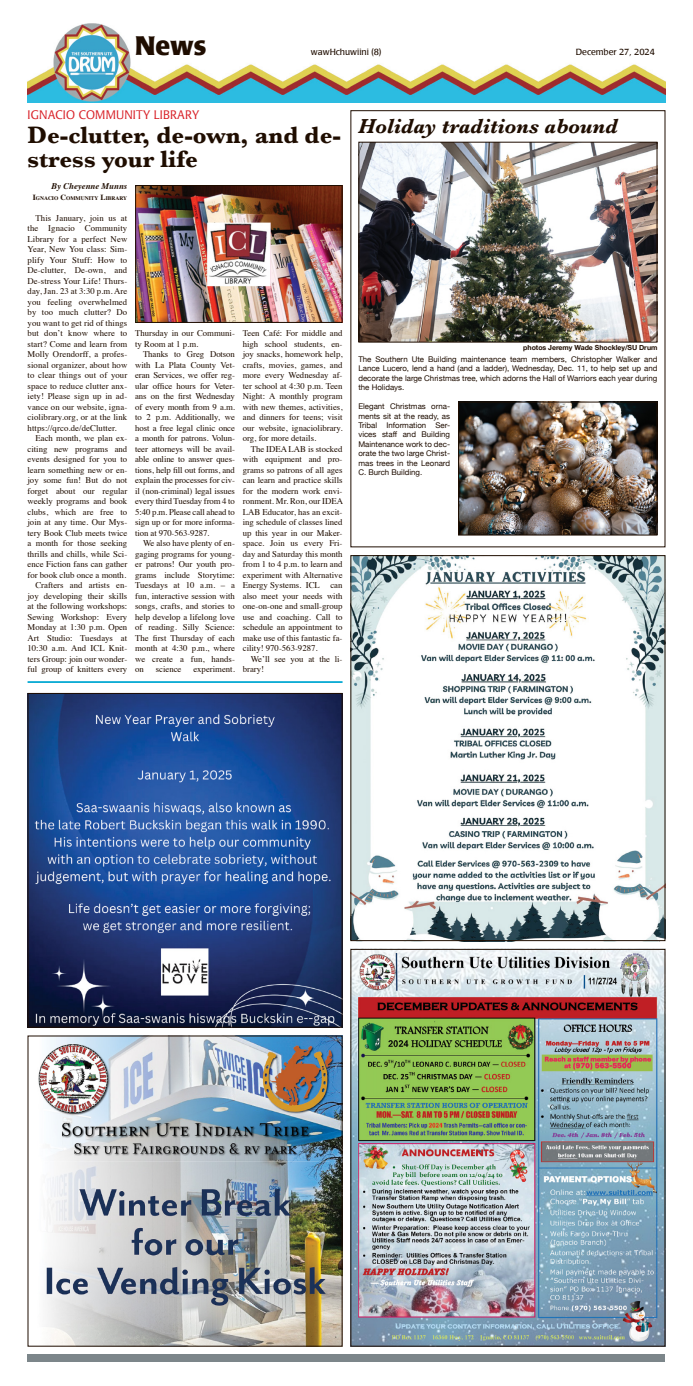
<style>
.page{position:relative;width:693px;height:1386px;background:#fff}
.page>*{position:absolute;margin:0;border:0;box-sizing:border-box;transform-origin:0 0}
.t1{font:700 26.25px "Poppl Laudatio";color:#1f0d00}
.t2{font:700 24.5px/23.6px "Baskerville";color:#1f0d00}
.t3{font:italic 700 21px "Baskerville";color:#1f0d00}
.t4{font:300 12.25px "Poppl Laudatio";letter-spacing:.015em;color:#d81f26}
.t5{font:8.75px/10.5px "Times";color:#1f0d00;text-align:justify}
.t6{font:8.75px "Poppl Laudatio";color:#1f0d00}
.t7{font:italic 700 8.75px "Times";color:#1f0d00}
.t8{font:7.88px/9.5px "Helvetica Neue";color:#1f0d00;text-align:justify}
.t9{font:700 7px "Helvetica Neue";letter-spacing:-.005em;color:#1f0d00}
.t10{font:700 5.51px "Times";color:#1f0d00}
.s1{font-size:7.88px}
</style>
<div class="page">
<img style="left:28px;top:24px;width:637px;height:78px">
<div style="left:28px;top:1354px;width:637px;height:8px;background:#7c868a"></div>
<img style="left:30px;top:695px;width:311px;height:331px">
<div style="left:28px;top:693px;width:315px;height:335px;border:1px solid #1f0d00"></div>
<img style="left:352px;top:557px;width:311px;height:382px">
<div style="left:350px;top:555px;width:315px;height:386px;border:1px solid #1f0d00"></div>
<img style="left:137px;top:187px;width:204px;height:134px">
<div style="left:135px;top:185px;width:208px;height:138px;border:1px solid #1f0d00"></div>
<hr style="left:28px;top:681px;width:315px;height:2px;background:#00a7d2">
<img style="left:460px;top:404px;width:195px;height:130px">
<div style="left:458px;top:402px;width:199px;height:134px;border:1px solid #1f0d00"></div>
<img style="left:360px;top:144px;width:295px;height:197px">
<div style="left:358px;top:142px;width:299px;height:201px;border:1px solid #1f0d00"></div>
<img style="left:352px;top:951px;width:311px;height:394px">
<div style="left:350px;top:949px;width:315px;height:398px;border:1px solid #1f0d00"></div>
<img style="left:38px;top:1038px;width:303px;height:307px">
<div style="left:28px;top:1036px;width:315px;height:311px;border:1px solid #1f0d00"></div>
<h1 class="t1" style="left:135px;top:31px;width:73px">News</h1>
<p class="t6" style="left:311px;top:47px;width:72px">wawHchuwiini (8)</p>
<p class="t6" style="left:576px;top:47px;width:81px">December 27, 2024</p>
<h3 class="t4" style="left:28px;top:108px;width:173px">IGNACIO COMMUNITY LIBRARY</h3>
<h2 class="t2" style="left:28px;top:123px;width:315px">De-clutter, de-own, and de&shy;stress your life</h2>
<p class="t7" style="left:51px;top:178px;width:77px">By Cheyenne Munns</p>
<p class="t10" style="left:33px;top:192px;width:96px"><span class="s1">I</span>GNACIO <span class="s1">C</span>OMMUNITY <span class="s1">L</span>IBRARY</p>
<p class="t5" style="left:28px;top:212px;width:101px;text-indent:8px">This January, join us at the Ignacio Community Library for a perfect New Year, New You class: Sim&shy;plify Your Stuff: How to De-clutter, De-own, and De-stress Your Life! Thurs&shy;day, Jan. 23 at 3:30 p.m. Are you feeling overwhelmed by too much clutter? Do you want to get rid of things but don’t know where to start? Come and learn from Molly Orendorff, a profes&shy;sional organizer, about how to clear things out of your space to reduce clutter anx&shy;iety! Please sign up in ad&shy;vance on our website, igna&shy;ciolibrary.org, or at the link https://qrco.de/deClutter.</p>
<p class="t5" style="left:28px;top:432px;width:101px;text-align:right">Each month, we plan ex&shy;citing new programs and events designed for you to learn something new or en&shy;joy some fun! But do not forget about our regular weekly programs and book clubs, which are free to join at any time. Our Mys&shy;tery Book Club meets twice a month for those seeking thrills and chills, while Sci&shy;ence Fiction fans can gather for book club once a month.<br>Crafters and artists en&shy;joy developing their skills at the following workshops:<br>Sewing Workshop: Every<br>Monday at 1:30 p.m. Open<br>Art Studio: Tuesdays at<br>10:30 a.m. And ICL Knit&shy;ters Group: join our wonder&shy;ful group of knitters every</p>
<p class="t5" style="left:243px;top:327px;width:101px">Teen Café: For middle and high school students, en&shy;joy snacks, homework help, crafts, movies, games, and more every Wednesday af&shy;ter school at 4:30 p.m. Teen Night: A monthly program with new themes, activities, and dinners for teens; visit our website, ignaciolibrary. org, for more details.</p>
<p class="t5" style="left:243px;top:443px;width:102px;text-indent:8px">The IDEA LAB is stocked with equipment and pro&shy;grams so patrons of all ages can learn and practice skills for the modern work envi&shy;ronment. Mr. Ron, our IDEA LAB Educator, has an excit&shy;ing schedule of classes lined up this year in our Maker&shy;space. Join us every Fri&shy;day and Saturday this month from 1 to 4 p.m. to learn and experiment with Alternative Energy Systems. ICL can also meet your needs with one-on-one and small-group use and coaching. Call to schedule an appointment to make use of this fantastic fa&shy;cility! 970-563-9287.</p>
<p class="t5" style="left:243px;top:653px;width:101px;text-indent:8px">We’ll see you at the li&shy;brary!</p>
<p class="t5" style="left:135px;top:327px;width:101px">Thursday in our Communi&shy;ty Room at 1 p.m.</p>
<p class="t5" style="left:135px;top:348px;width:101px;text-indent:8px">Thanks to Greg Dotson with La Plata County Vet&shy;eran Services, we offer reg&shy;ular office hours for Veter&shy;ans on the first Wednesday of every month from 9 a.m. to 2 p.m. Additionally, we host a free legal clinic once a month for patrons. Volun&shy;teer attorneys will be avail&shy;able online to answer ques&shy;tions, help fill out forms, and explain the processes for civ&shy;il (non-criminal) legal issues every third Tuesday from 4 to 5:40 p.m. Please call ahead to sign up or for more informa&shy;tion at 970-563-9287.</p>
<p class="t5" style="left:135px;top:537px;width:101px;text-indent:8px">We also have plenty of en&shy;gaging programs for young&shy;er patrons! Our youth pro&shy;grams include Storytime:<br>Tuesdays at 10 a.m. – a fun, interactive session with songs, crafts, and stories to help develop a lifelong love of reading. Silly Science:<br>The first Thursday of each month at 4:30 p.m., where we create a fun, hands&shy;on</p>
<p class="t5" style="left:156px;top:663px;width:27px">science</p>
<p class="t5" style="left:193px;top:663px;width:43px">experiment.</p>
<h3 class="t3" style="left:358px;top:111px;width:261px">Holiday traditions abound</h3>
<p class="t9" style="left:523px;top:342px;width:136px">photos Jeremy Wade Shockley/SU Drum</p>
<p class="t8" style="left:358px;top:355px;width:301px">The Southern Ute Building maintenance team members, Christopher Walker and Lance Lucero, lend a hand (and a ladder), Wednesday, Dec. 11, to help set up and decorate the large Christmas tree, which adorns the Hall of Warriors each year during the Holidays.</p>
<p class="t8" style="left:358px;top:402px;width:93px">Elegant Christmas orna&shy;ments sit at the ready, as Tribal Information Ser&shy;vices staff and Building Maintenance work to dec&shy;orate the two large Christ&shy;mas trees in the Leonard C. Burch Building.</p>
</div>
